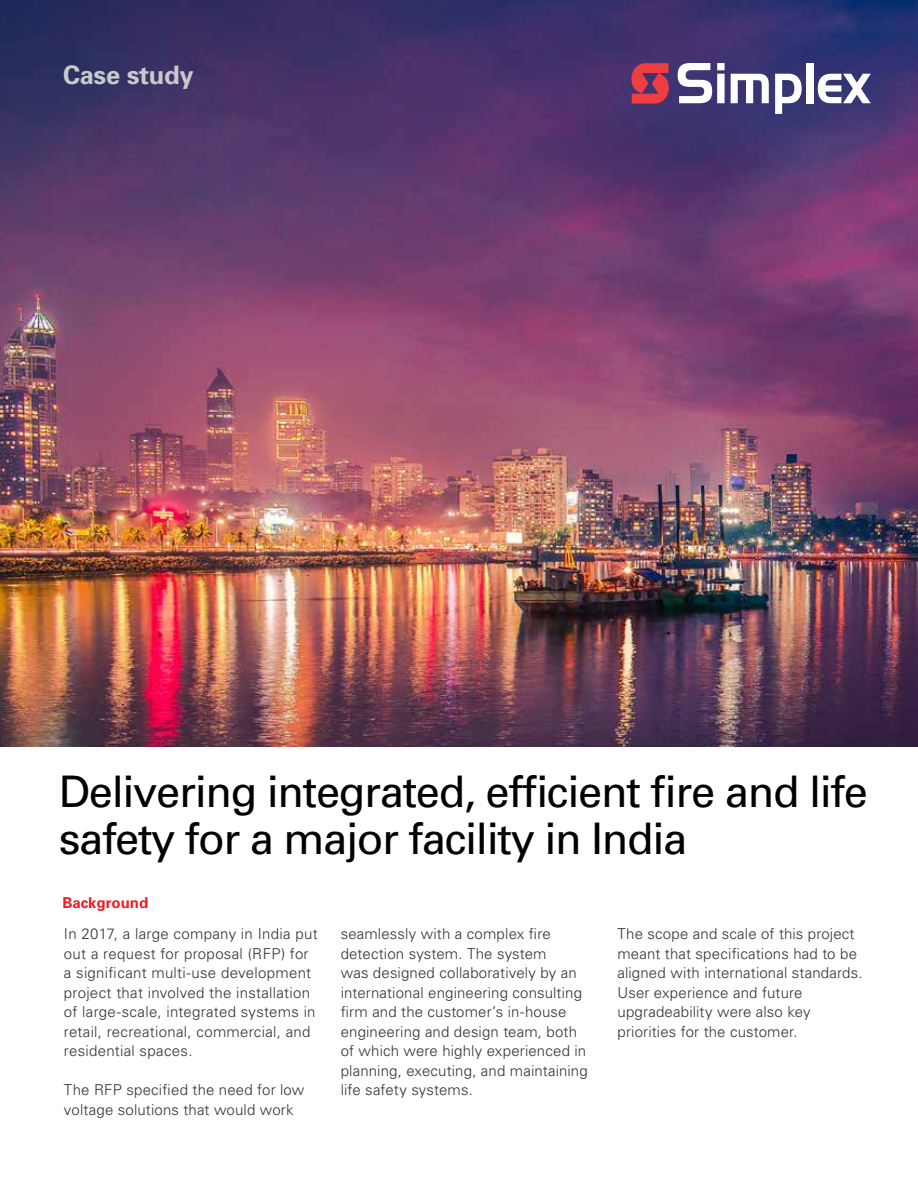
<style>
.page{position:relative;width:918px;height:1188px;background:#fff}
.page>*{position:absolute;margin:0;border:0;box-sizing:border-box;transform-origin:0 0}
.t1{font:43.5px/46.5px "Univers";letter-spacing:-.03em;color:#000}
.t2{font:700 25.5px "Univers";letter-spacing:-.01em;color:#c9cacc}
.t3{font:300 15px/19.5px "Univers";letter-spacing:.01em;color:#333334}
.t4{font:700 15px "Univers";color:#ed1d24}
</style>
<div class="page">
<img style="left:0;top:0;width:918px;height:747px">
<svg style="left:678px;top:63px;width:47px;height:40px"></svg>
<svg style="left:731px;top:74px;width:38px;height:29px"></svg>
<svg style="left:775px;top:74px;width:27px;height:40px"></svg>
<div style="left:806px;top:63px;width:7px;height:40px;background:#fff"></div>
<svg style="left:818px;top:74px;width:53px;height:29px"></svg>
<svg style="left:631px;top:63px;width:38px;height:41px;background:#be3a4e"></svg>
<h2 class="t2" style="left:63px;top:58px;width:132px">Case study</h2>
<h1 class="t1" style="left:59px;top:768px;width:811px">Delivering integrated, efficient fire and life safety for a major facility in India</h1>
<p class="t4" style="left:62px;top:893px;width:87px">Background</p>
<p class="t3" style="left:64px;top:924px;width:255px">In 2017, a large company in India put out a request for proposal (RFP) for a significant multi-use development project that involved the installation of large-scale, integrated systems in retail, recreational, commercial, and residential spaces.</p>
<p class="t3" style="left:64px;top:1080px;width:242px">The RFP specified the need for low voltage solutions that would work</p>
<p class="t3" style="left:341px;top:924px;width:249px">seamlessly with a complex fire detection system. The system<br>was designed collaboratively by an international engineering consulting firm and the customer’s in-house engineering and design team, both of which were highly experienced in planning, executing, and maintaining life safety systems.</p>
<p class="t3" style="left:617px;top:924px;width:247px">The scope and scale of this project meant that specifications had to be aligned with international standards.<br>User experience and future upgradeability were also key priorities for the customer.</p>
</div>
